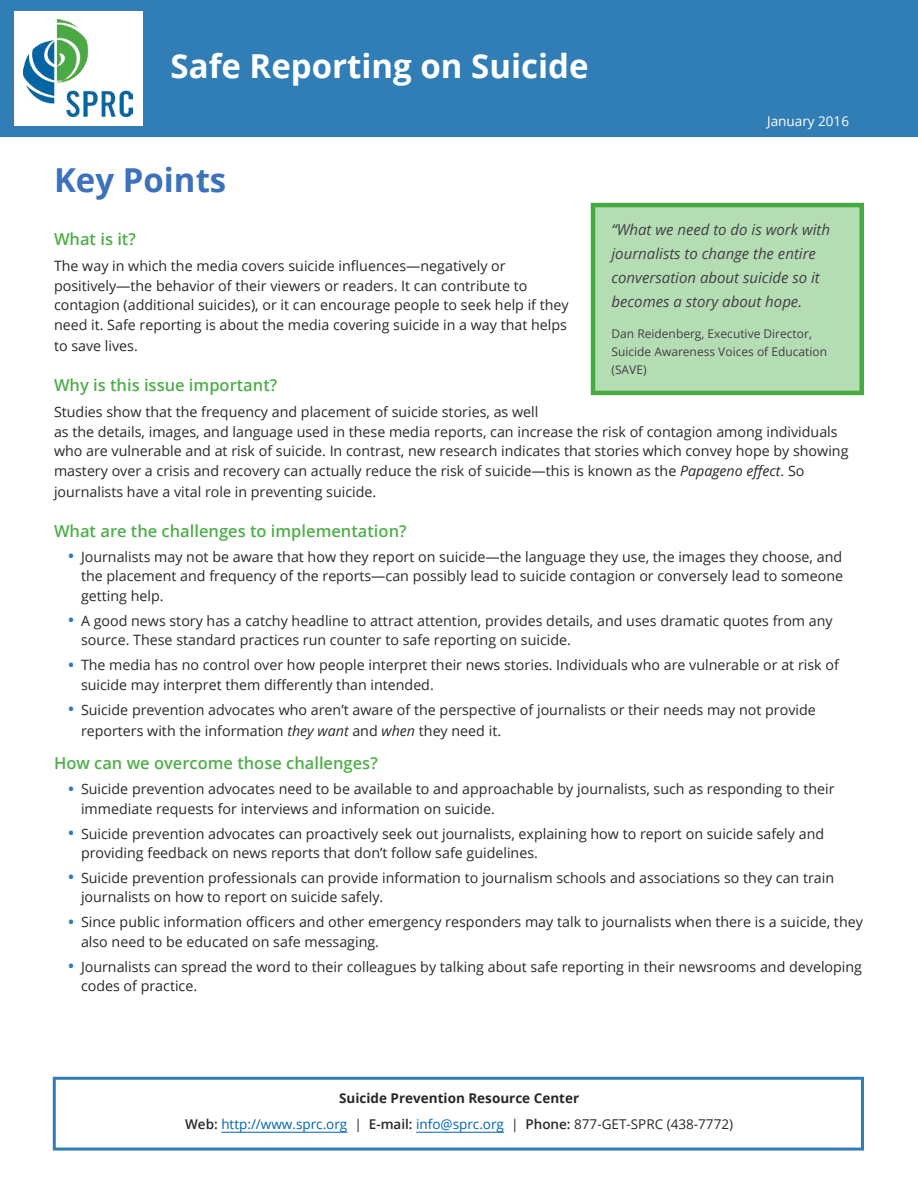
<style>
.page{position:relative;width:918px;height:1188px;background:#fff}
.page>*{position:absolute;margin:0;border:0;box-sizing:border-box;transform-origin:0 0}
.SPRC_head{font:700 33px "Open Sans";color:#fff}
.document_type{font:700 33px "Open Sans";color:#3c72b9}
.question{font:600 16.5px "Open Sans";color:#50ae4b}
.pullout{font:italic 15px/24px "Open Sans";color:#414042}
.body{font:14.25px/19.5px "Open Sans";color:#292829}
.t1{font:13.5px "Open Sans";color:#0063b0}
.t2{font:700 13.5px "Open Sans";color:#292829}
.t3{font:13.5px "Open Sans";color:#fff}
.pullout_author{font:12px/18px "Open Sans";color:#414042}
.s1{font-style:italic}
.s2{font-size:19.5px;color:#317eb6}
.s3{font-weight:600;color:#292829}
.s4{color:#292829}
</style>
<div class="page">
<div style="left:0;top:0;width:918px;height:137px;background:#317eb6"></div>
<div style="left:14px;top:12px;width:129px;height:114px;background:#fff"></div>
<img style="left:23px;top:19px;width:109px;height:98px">
<div style="left:593px;top:205px;width:269px;height:188px;background:#b5ddb4"></div>
<div style="left:591px;top:203px;width:273px;height:192px;border:4px solid #47aa42"></div>
<div style="left:53px;top:1077px;width:811px;height:74px;border:3px solid #317eb6"></div>
<hr style="left:221px;top:1132px;width:126px;height:1px;background:#0063b0">
<hr style="left:416px;top:1132px;width:88px;height:1px;background:#0063b0">
<p class="SPRC_head" style="left:171px;top:43px;width:419px">Safe Reporting on Suicide</p>
<p class="t3" style="left:767px;top:112px;width:83px">January 2016</p>
<p class="document_type" style="left:54px;top:156px;width:174px">Key Points</p>
<p class="question" style="left:54px;top:228px;width:83px">What is it?</p>
<p class="body" style="left:54px;top:256px;width:516px">The way in which the media covers suicide influences—negatively or positively—the behavior of their viewers or readers. It can contribute to contagion (additional suicides), or it can encourage people to seek help if they need it. Safe reporting is about the media covering suicide in a way that helps</p>
<p class="body" style="left:54px;top:336px;width:85px">to save lives.</p>
<p class="question" style="left:54px;top:374px;width:225px">Why is this issue important?</p>
<p class="body" style="left:54px;top:402px;width:796px">Studies show that the frequency and placement of suicide stories, as well<br>as the details, images, and language used in these media reports, can increase the risk of contagion among individuals who are vulnerable and at risk of suicide. In contrast, new research indicates that stories which convey hope by showing mastery over a crisis and recovery can actually reduce the risk of suicide—this is known as the <span class="s1">Papageno effect</span>. So</p>
<p class="body" style="left:54px;top:482px;width:324px">journalists have a vital role in preventing suicide.</p>
<p class="question" style="left:54px;top:520px;width:354px">What are the challenges to implementation?</p>
<p class="body" style="left:81px;top:547px;width:764px;text-align:justify;text-indent:-14px"><span class="s2">•</span> Journalists may not be aware that how they report on suicide—the language they use, the images they choose, and the placement and frequency of the reports—can possibly lead to suicide contagion or conversely lead to someone getting help.</p>
<p class="body" style="left:81px;top:611px;width:753px;text-indent:-14px"><span class="s2">•</span> A good news story has a catchy headline to attract attention, provides details, and uses dramatic quotes from any source. These standard practices run counter to safe reporting on suicide.</p>
<p class="body" style="left:81px;top:655px;width:759px;text-indent:-14px"><span class="s2">•</span> The media has no control over how people interpret their news stories. Individuals who are vulnerable or at risk of suicide may interpret them differently than intended.</p>
<p class="body" style="left:81px;top:698px;width:736px;line-height:21.6px;text-indent:-14px"><span class="s2">•</span> Suicide prevention advocates who aren’t aware of the perspective of journalists or their needs may not provide reporters with the information <span class="s1">they want</span> and <span class="s1">when</span> they need it.</p>
<p class="question" style="left:54px;top:752px;width:325px">How can we overcome those challenges?</p>
<p class="body" style="left:81px;top:779px;width:755px;text-indent:-14px"><span class="s2">•</span> Suicide prevention advocates need to be available to and approachable by journalists, such as responding to their immediate requests for interviews and information on suicide.</p>
<p class="body" style="left:81px;top:823px;width:745px;text-indent:-14px"><span class="s2">•</span> Suicide prevention advocates can proactively seek out journalists, explaining how to report on suicide safely and providing feedback on news reports that don’t follow safe guidelines.</p>
<p class="body" style="left:81px;top:868px;width:755px;text-indent:-14px"><span class="s2">•</span> Suicide prevention professionals can provide information to journalism schools and associations so they can train journalists on how to report on suicide safely.</p>
<p class="body" style="left:81px;top:912px;width:783px;text-indent:-14px"><span class="s2">•</span> Since public information officers and other emergency responders may talk to journalists when there is a suicide, they also need to be educated on safe messaging.</p>
<p class="body" style="left:81px;top:956px;width:783px;text-indent:-14px"><span class="s2">•</span> Journalists can spread the word to their colleagues by talking about safe reporting in their newsrooms and developing codes of practice.</p>
<p class="pullout" style="left:611px;top:217px;width:220px">“What we need to do is work with journalists to change the entire conversation about suicide so it becomes a story about hope.</p>
<p class="pullout_author" style="left:611px;top:325px;width:217px">Dan Reidenberg, Executive Director,<br>Suicide Awareness Voices of Education (SAVE)</p>
<p class="t2" style="left:339px;top:1089px;width:242px">Suicide Prevention Resource Center</p>
<p class="t1" style="left:185px;top:1115px;width:549px"><span class="s3">Web:</span> http://www.sprc.org <span class="s4">|</span> <span class="s3">E-mail:</span> info@sprc.org <span class="s4">|</span> <span class="s3">Phone:</span> <span class="s4">877-GET-SPRC (438-7772)</span></p>
</div>
